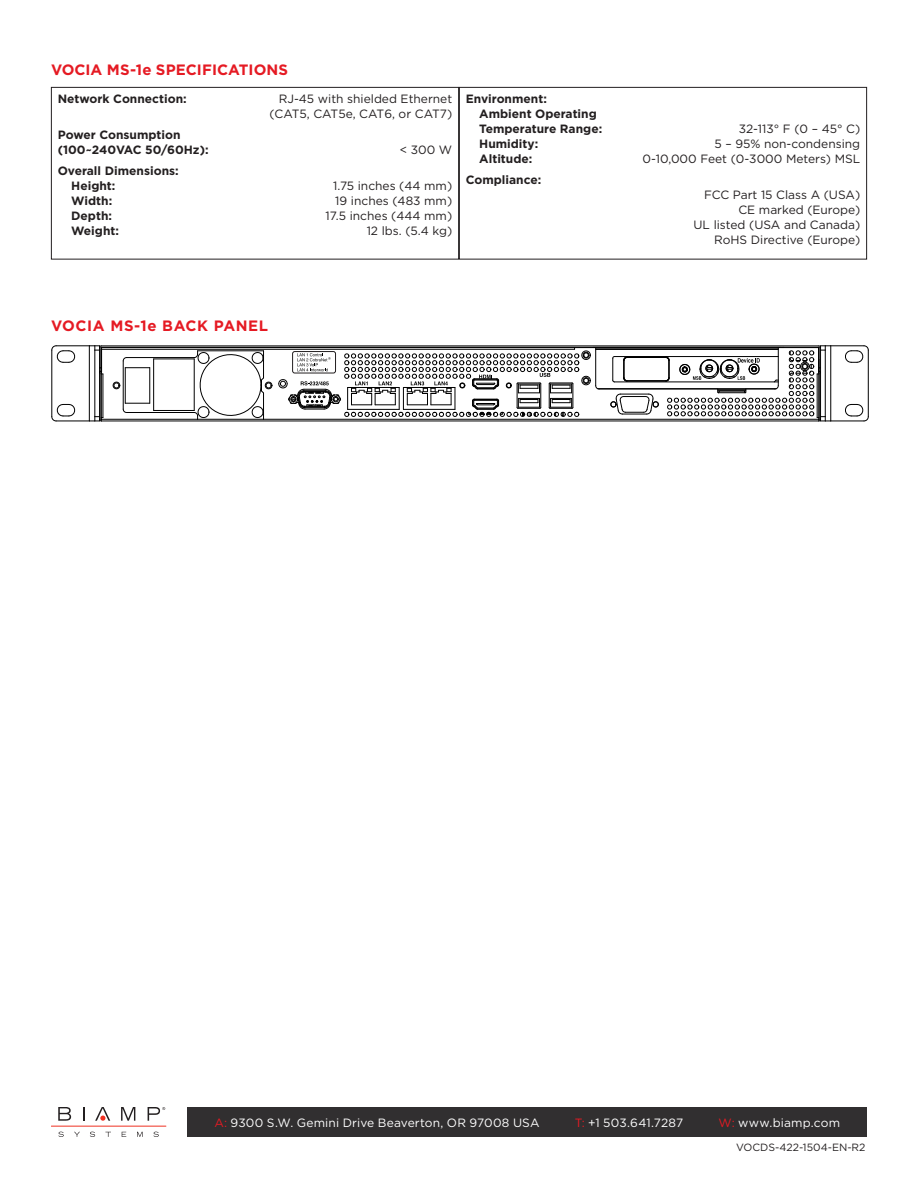
<style>
.page{position:relative;width:918px;height:1188px;background:#fff}
.page>*{position:absolute;margin:0;border:0;box-sizing:border-box;transform-origin:0 0}
.subhead{font:700 15px "Gotham";letter-spacing:.005em;color:#e51a23}
.subhead-2{font:700 15px "Gotham";letter-spacing:.04em;color:#e51a23}
.Table_Body_Indented{font:12px/15px "Gotham";color:#231f20;text-align:right}
.Table_body{font:700 12px/15px "Gotham";color:#231f20}
.Table_Body_Indented-2{font:700 12px/15px "Gotham";color:#231f20}
.t1{font:12px "Gotham";letter-spacing:.015em;color:#fff}
.Table_body-2{font:12px/15px "Gotham";color:#231f20;text-align:right}
.t2{font:10.5px "Gotham";color:#231f20}
.s1{color:#e51a23}
</style>
<div class="page">
<div style="left:188px;top:1107px;width:679px;height:30px;background:#312f30"></div>
<svg style="left:58px;top:1132px;width:6px;height:5px"></svg>
<svg style="left:74px;top:1132px;width:6px;height:5px"></svg>
<svg style="left:90px;top:1132px;width:5px;height:5px"></svg>
<svg style="left:105px;top:1132px;width:6px;height:5px"></svg>
<svg style="left:122px;top:1132px;width:4px;height:5px"></svg>
<svg style="left:137px;top:1132px;width:6px;height:5px"></svg>
<svg style="left:153px;top:1132px;width:6px;height:5px"></svg>
<hr style="left:51px;top:1126px;width:115px;height:1px;background:#ef3122">
<svg style="left:58px;top:1107px;width:13px;height:14px"></svg>
<svg style="left:83px;top:1107px;width:1px;height:14px"></svg>
<svg style="left:121px;top:1107px;width:14px;height:14px"></svg>
<svg style="left:95px;top:1107px;width:15px;height:14px"></svg>
<svg style="left:148px;top:1107px;width:17px;height:14px"></svg>
<div style="left:51px;top:87px;width:408px;height:173px;border:1px solid #231f20"></div>
<div style="left:459px;top:87px;width:408px;height:173px;border:1px solid #231f20"></div>
<hr style="left:598px;top:388px;width:178px;height:1px;background:#000">
<hr style="left:831px;top:346px;width:33px;height:1px;background:#000">
<hr style="left:831px;top:421px;width:33px;height:1px;background:#000">
<hr style="left:868px;top:350px;width:1px;height:67px;background:#000">
<svg style="left:845px;top:404px;width:24px;height:17px"></svg>
<svg style="left:845px;top:345px;width:24px;height:18px"></svg>
<hr style="left:831px;top:346px;width:1px;height:75px;background:#000">
<hr style="left:56px;top:421px;width:33px;height:1px;background:#000">
<hr style="left:56px;top:346px;width:33px;height:1px;background:#000">
<hr style="left:52px;top:350px;width:1px;height:67px;background:#000">
<svg style="left:51px;top:404px;width:24px;height:17px"></svg>
<svg style="left:51px;top:345px;width:24px;height:18px"></svg>
<hr style="left:89px;top:346px;width:1px;height:75px;background:#000">
<hr style="left:95px;top:350px;width:1px;height:67px;background:#000">
<hr style="left:596px;top:349px;width:182px;height:1px;background:#000">
<hr style="left:99px;top:373px;width:1px;height:46px;background:#000">
<hr style="left:198px;top:419px;width:66px;height:1px;background:#000">
<hr style="left:101px;top:421px;width:718px;height:1px;background:#000">
<hr style="left:101px;top:374px;width:1px;height:44px;background:#000">
<hr style="left:127px;top:357px;width:67px;height:1px;background:#000">
<hr style="left:264px;top:419px;width:555px;height:1px;background:#000">
<hr style="left:599px;top:389px;width:119px;height:1px;background:#000">
<hr style="left:102px;top:349px;width:473px;height:1px;background:#000">
<hr style="left:103px;top:374px;width:1px;height:44px;background:#000">
<svg style="left:89px;top:416px;width:14px;height:6px"></svg>
<hr style="left:101px;top:419px;width:97px;height:1px;background:#000">
<hr style="left:127px;top:412px;width:67px;height:1px;background:#000">
<hr style="left:123px;top:361px;width:1px;height:48px;background:#000">
<svg style="left:113px;top:382px;width:7px;height:7px"></svg>
<svg style="left:194px;top:351px;width:78px;height:68px"></svg>
<hr style="left:194px;top:359px;width:1px;height:51px;background:#000">
<hr style="left:154px;top:359px;width:40px;height:1px;background:#000">
<hr style="left:153px;top:359px;width:1px;height:51px;background:#000">
<hr style="left:154px;top:410px;width:40px;height:1px;background:#000">
<svg style="left:125px;top:367px;width:25px;height:1px"></svg>
<svg style="left:123px;top:403px;width:27px;height:10px"></svg>
<hr style="left:150px;top:368px;width:1px;height:35px;background:#000">
<hr style="left:125px;top:368px;width:1px;height:35px;background:#000">
<hr style="left:101px;top:347px;width:718px;height:1px;background:#000">
<hr style="left:101px;top:346px;width:718px;height:1px;background:#000">
<svg style="left:89px;top:345px;width:14px;height:30px"></svg>
<svg style="left:610px;top:345px;width:221px;height:77px"></svg>
<svg style="left:278px;top:348px;width:322px;height:69px"></svg>
<p class="subhead" style="left:51px;top:60px;width:239px">VOCIA MS-1e SPECIFICATIONS</p>
<p class="Table_body" style="left:58px;top:91px;width:130px">Network Connection:</p>
<p class="Table_body-2" style="left:270px;top:91px;width:184px">RJ-45 with shielded Ethernet (CAT5, CAT5e, CAT6, or CAT7)</p>
<p class="Table_body" style="left:58px;top:127px;width:152px">Power Consumption (100~240VAC 50/60Hz):</p>
<p class="Table_body-2" style="left:400px;top:142px;width:54px">&lt; 300 W</p>
<p class="Table_body" style="left:58px;top:163px;width:122px">Overall Dimensions:</p>
<p class="Table_Body_Indented-2" style="left:71px;top:178px;width:46px">Height:</p>
<p class="Table_Body_Indented" style="left:333px;top:178px;width:121px">1.75 inches (44 mm)</p>
<p class="Table_Body_Indented-2" style="left:71px;top:193px;width:43px">Width:</p>
<p class="Table_Body_Indented" style="left:335px;top:193px;width:118px">19 inches (483 mm)</p>
<p class="Table_Body_Indented-2" style="left:71px;top:208px;width:42px">Depth:</p>
<p class="Table_Body_Indented" style="left:326px;top:208px;width:128px">17.5 inches (444 mm)</p>
<p class="Table_Body_Indented-2" style="left:71px;top:223px;width:49px">Weight:</p>
<p class="Table_Body_Indented" style="left:367px;top:223px;width:87px">12 lbs. (5.4 kg)</p>
<p class="Table_body" style="left:466px;top:91px;width:83px">Environment:</p>
<p class="Table_Body_Indented-2" style="left:479px;top:106px;width:124px">Ambient Operating<br>Temperature Range:</p>
<p class="Table_Body_Indented" style="left:739px;top:121px;width:123px">32-113° F (0 – 45° C)</p>
<p class="Table_Body_Indented-2" style="left:479px;top:136px;width:61px">Humidity:</p>
<p class="Table_Body_Indented" style="left:715px;top:136px;width:147px">5 – 95% non-condensing</p>
<p class="Table_Body_Indented-2" style="left:479px;top:151px;width:55px">Altitude:</p>
<p class="Table_Body_Indented" style="left:643px;top:151px;width:219px">0-10,000 Feet (0-3000 Meters) MSL</p>
<p class="Table_body" style="left:466px;top:172px;width:77px">Compliance:</p>
<p class="Table_Body_Indented" style="left:694px;top:187px;width:168px">FCC Part 15 Class A (USA)<br>CE marked (Europe)<br>UL listed (USA and Canada)<br>RoHS Directive (Europe)</p>
<p class="subhead-2" style="left:51px;top:316px;width:219px">VOCIA MS-1e BACK PANEL</p>
<p class="t1" style="left:214px;top:1115px;width:327px"><span class="s1">A:</span> 9300 S.W. Gemini Drive Beaverton, OR 97008 USA</p>
<p class="t1" style="left:575px;top:1115px;width:110px"><span class="s1">T:</span> +1 503.641.7287</p>
<p class="t1" style="left:719px;top:1115px;width:123px"><span class="s1">W:</span> www.biamp.com</p>
<p class="t2" style="left:736px;top:1141px;width:131px">VOCDS-422-1504-EN-R2</p>
</div>
